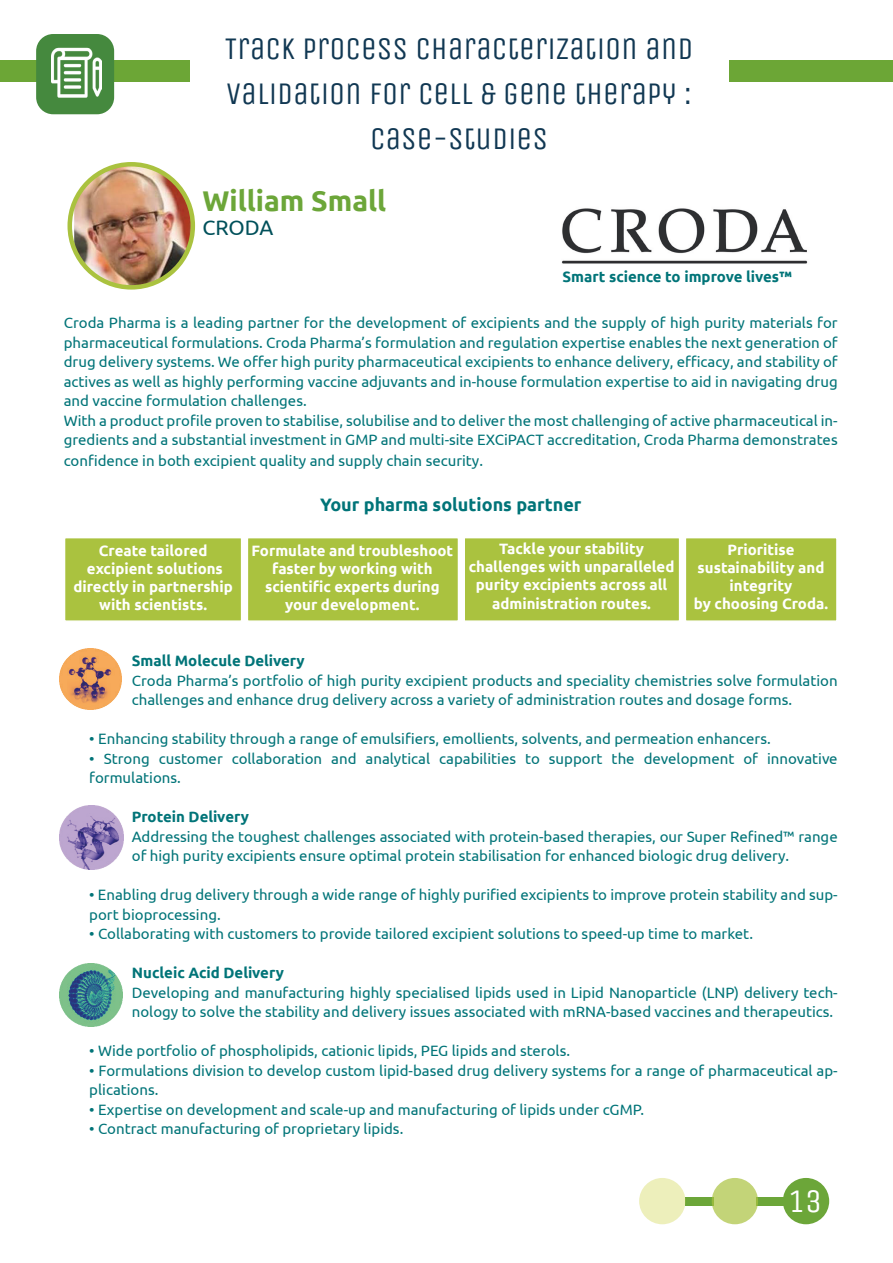
<style>
.page{position:relative;width:893px;height:1263px;background:#fff}
.page>*{position:absolute;margin:0;border:0;box-sizing:border-box;transform-origin:0 0}
.t1{font:33px "Unica One";color:#fff}
.t2{font:31.5px/45px "Unica One";color:#113853;text-align:center}
.t3{font:700 28.5px "Ubuntu";color:#6ca639}
.t4{font:21px "Ubuntu";letter-spacing:-.005em;color:#00505a}
.t5{font:700 18px "Ubuntu";color:#017478}
.t6{font:15px/19.5px "Ubuntu";color:#017478}
.t7{font:700 15px/18px "Ubuntu";color:#fff;text-align:center}
.t8{font:700 15px "Ubuntu";color:#017478}
</style>
<div class="page">
<div style="left:0;top:60px;width:189px;height:21px;background:#6ca636"></div>
<div style="left:729px;top:60px;width:164px;height:21px;background:#6ca636"></div>
<div style="left:36px;top:34px;width:78px;height:80px;background:#45893e;border-radius:17px"></div>
<img style="left:51px;top:47px;width:50px;height:51px">
<div style="left:685px;top:1197px;width:28px;height:8px;background:#6ca639"></div>
<div style="left:756px;top:1197px;width:29px;height:8px;background:#6ca639"></div>
<div style="left:783px;top:1178px;width:46px;height:46px;background:#6ca639;border-radius:50%"></div>
<div style="left:712px;top:1178px;width:46px;height:46px;background:#c3d478;border-radius:50%"></div>
<div style="left:639px;top:1178px;width:46px;height:46px;background:#edefbb;border-radius:50%"></div>
<img style="left:561px;top:208px;width:247px;height:56px">
<div style="left:64px;top:537px;width:178px;height:85px;background:#aac23f;border:2px solid #fff"></div>
<div style="left:247px;top:537px;width:212px;height:85px;background:#aac23f;border:2px solid #fff"></div>
<div style="left:463px;top:537px;width:217px;height:85px;background:#aac23f;border:2px solid #fff"></div>
<div style="left:685px;top:537px;width:153px;height:85px;background:#aac23f;border:2px solid #fff"></div>
<img style="left:60px;top:648px;width:61px;height:62px">
<img style="left:60px;top:805px;width:64px;height:64px">
<img style="left:60px;top:963px;width:62px;height:63px">
<img style="left:74px;top:164px;width:119px;height:121px">
<div style="left:67px;top:162px;width:128px;height:128px;border:4px solid #aac23f;border-radius:50%"></div>
<p class="t2" style="left:225px;top:26px;width:470px">TRACK PROCESS CHARACTERIZATION AND<br>VALIDATION FOR CELL &amp; GENE THERAPY :<br>CASE-STUDIES</p>
<p class="t3" style="left:202px;top:184px;width:185px">William Small</p>
<p class="t4" style="left:202px;top:215px;width:72px">CRODA</p>
<p class="t8" style="left:562px;top:267px;width:231px">Smart science to improve lives™</p>
<p class="t6" style="left:64px;top:313px;width:775px;text-align:justify">Croda Pharma is a leading partner for the development of excipients and the supply of high purity materials for pharmaceutical formulations. Croda Pharma’s formulation and regulation expertise enables the next generation of drug delivery systems. We offer high purity pharmaceutical excipients to enhance delivery, efficacy, and stability of actives as well as highly performing vaccine adjuvants and in-house formulation expertise to aid in navigating drug and vaccine formulation challenges.</p>
<p class="t6" style="left:64px;top:410px;width:775px">With a product profile proven to stabilise, solubilise and to deliver the most challenging of active pharmaceutical in&shy;gredients and a substantial investment in GMP and multi-site EXCiPACT accreditation, Croda Pharma demonstrates</p>
<p class="t6" style="left:64px;top:451px;width:421px">confidence in both excipient quality and supply chain security.</p>
<p class="t5" style="left:320px;top:494px;width:263px">Your pharma solutions partner</p>
<p class="t7" style="left:99px;top:541px;width:110px">Create tailored</p>
<p class="t7" style="left:87px;top:559px;width:137px">excipient solutions</p>
<p class="t7" style="left:73px;top:577px;width:161px">directly in partnership</p>
<p class="t7" style="left:99px;top:595px;width:109px">with scientists.</p>
<p class="t7" style="left:251px;top:541px;width:203px">Formulate and troubleshoot faster by working with scientific experts during your development.</p>
<p class="t7" style="left:499px;top:540px;width:146px">Tackle your stability</p>
<p class="t7" style="left:727px;top:540px;width:69px">Prioritise</p>
<p class="t7" style="left:698px;top:558px;width:128px">sustainability and integrity</p>
<p class="t7" style="left:694px;top:594px;width:136px">by choosing Croda.</p>
<p class="t7" style="left:469px;top:558px;width:207px">challenges with unparalleled purity excipients across all administration routes.</p>
<p class="t8" style="left:132px;top:651px;width:174px">Small Molecule Delivery</p>
<p class="t6" style="left:132px;top:670px;width:707px">Croda Pharma’s portfolio of high purity excipient products and speciality chemistries solve formulation challenges and enhance drug delivery across a variety of administration routes and dosage forms.</p>
<p class="t6" style="left:89px;top:728px;width:683px">• Enhancing stability through a range of emulsifiers, emollients, solvents, and permeation enhancers.</p>
<p class="t6" style="left:89px;top:748px;width:750px">• Strong customer collaboration and analytical capabilities to support the development of innovative</p>
<p class="t6" style="left:89px;top:767px;width:93px">formulations.</p>
<p class="t8" style="left:132px;top:807px;width:119px">Protein Delivery</p>
<p class="t6" style="left:132px;top:826px;width:707px">Addressing the toughest challenges associated with protein-based therapies, our Super Refined™ range of high purity excipients ensure optimal protein stabilisation for enhanced biologic drug delivery.</p>
<p class="t6" style="left:89px;top:884px;width:750px">• Enabling drug delivery through a wide range of highly purified excipients to improve protein stability and sup&shy;port bioprocessing.</p>
<p class="t6" style="left:89px;top:923px;width:665px">• Collaborating with customers to provide tailored excipient solutions to speed-up time to market.</p>
<p class="t8" style="left:132px;top:963px;width:154px">Nucleic Acid Delivery</p>
<p class="t6" style="left:132px;top:982px;width:707px">Developing and manufacturing highly specialised lipids used in Lipid Nanoparticle (LNP) delivery tech&shy;nology to solve the stability and delivery issues associated with mRNA-based vaccines and therapeutics.</p>
<p class="t6" style="left:89px;top:1040px;width:482px">• Wide portfolio of phospholipids, cationic lipids, PEG lipids and sterols.</p>
<p class="t6" style="left:89px;top:1060px;width:750px">• Formulations division to develop custom lipid-based drug delivery systems for a range of pharmaceutical ap&shy;plications.</p>
<p class="t6" style="left:89px;top:1099px;width:556px">• Expertise on development and scale-up and manufacturing of lipids under cGMP.</p>
<p class="t6" style="left:89px;top:1118px;width:316px">• Contract manufacturing of proprietary lipids.</p>
<p class="t1" style="left:788px;top:1182px;width:35px">13</p>
</div>
